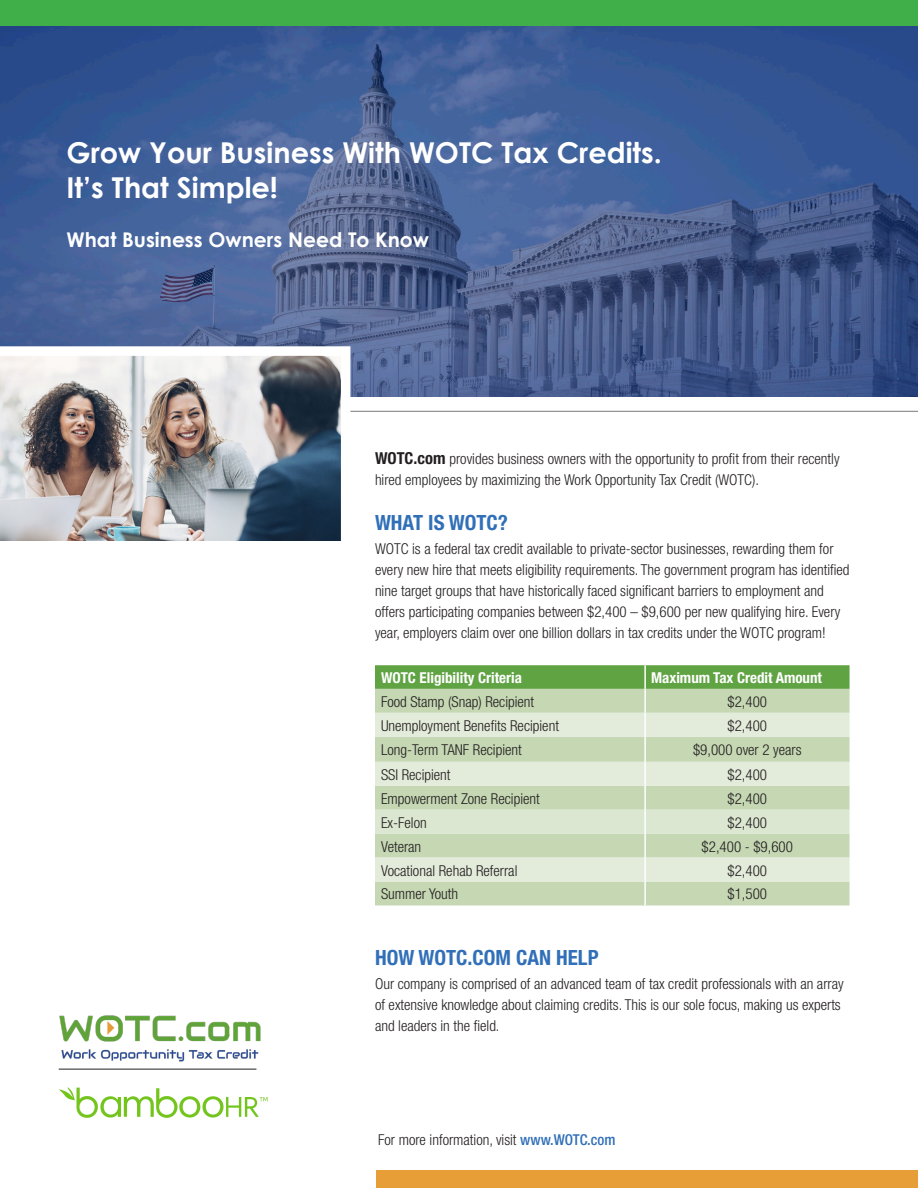
<style>
.page{position:relative;width:918px;height:1188px;background:#fff}
.page>*{position:absolute;margin:0;border:0;box-sizing:border-box;transform-origin:0 0}
.t1{font:700 28.8px "Century Gothic";color:#fff}
.t2{font:700 condensed 21px "Helvetica Neue";color:#3170b8}
.t3{font:700 20.25px "Century Gothic";color:#fff}
.SellSheet-Body{font:300 condensed 15px/21px "Helvetica Neue";color:#231f20}
.t4{font:700 condensed 15px "Helvetica Neue";color:#fff}
.s1{font-weight:700;font-size:16.5px}
.s2{font-weight:500;color:#3170b8}
</style>
<div class="page">
<hr style="left:0;top:411px;width:918px;height:1px;background:#76787b">
<img style="left:0;top:26px;width:918px;height:370px">
<svg style="left:375px;top:665px;width:475px;height:24px;background:#61a446"></svg>
<div style="left:375px;top:689px;width:475px;height:216px;background:#c5d7b3"></div>
<svg style="left:375px;top:713px;width:475px;height:169px;background:#d4e1c6"></svg>
<div style="left:375px;top:810px;width:475px;height:24px;background:#dbe7d0"></div>
<hr style="left:644px;top:665px;width:2px;height:24px;background:#fff">
<hr style="left:644px;top:689px;width:2px;height:24px;background:#fff">
<hr style="left:644px;top:713px;width:2px;height:24px;background:#fff">
<hr style="left:644px;top:737px;width:2px;height:25px;background:#fff">
<hr style="left:644px;top:762px;width:2px;height:24px;background:#fff">
<hr style="left:644px;top:786px;width:2px;height:24px;background:#fff">
<hr style="left:644px;top:810px;width:2px;height:24px;background:#fff">
<hr style="left:644px;top:834px;width:2px;height:24px;background:#fff">
<hr style="left:644px;top:858px;width:2px;height:24px;background:#fff">
<hr style="left:644px;top:882px;width:2px;height:23px;background:#fff">
<img style="left:0;top:346px;width:350px;height:195px">
<img style="left:58px;top:1015px;width:203px;height:55px">
<img style="left:59px;top:1087px;width:209px;height:31px">
<div style="left:0;top:0;width:918px;height:26px;background:#40ae49"></div>
<div style="left:377px;top:1171px;width:541px;height:17px;background:#e89e37"></div>
<hr style="left:59px;top:1069px;width:197px;height:1px;background:#231f20">
<p class="t1" style="left:67px;top:135px;width:597px">Grow Your Business With WOTC Tax Credits.</p>
<p class="t1" style="left:67px;top:169px;width:213px">It’s That Simple!</p>
<p class="t3" style="left:67px;top:227px;width:364px">What Business Owners Need To Know</p>
<p class="SellSheet-Body" style="left:375px;top:448px;width:466px"><span class="s1">WOTC.com</span> provides business owners with the opportunity to profit from their recently hired employees by maximizing the Work Opportunity Tax Credit (WOTC).</p>
<p class="t2" style="left:375px;top:510px;width:134px">WHAT IS WOTC?</p>
<p class="SellSheet-Body" style="left:375px;top:538px;width:476px">WOTC is a federal tax credit available to private-sector businesses, rewarding them for every new hire that meets eligibility requirements. The government program has identified nine target groups that have historically faced significant barriers to employment and offers participating companies between $2,400 – $9,600 per new qualifying hire. Every year, employers claim over one billion dollars in tax credits under the WOTC program!</p>
<p class="t4" style="left:381px;top:668px;width:142px">WOTC Eligibility Criteria</p>
<p class="t4" style="left:651px;top:668px;width:172px">Maximum Tax Credit Amount</p>
<p class="SellSheet-Body" style="left:381px;top:691px;width:155px">Food Stamp (Snap) Recipient</p>
<p class="SellSheet-Body" style="left:728px;top:691px;width:41px">$2,400</p>
<p class="SellSheet-Body" style="left:381px;top:715px;width:179px">Unemployment Benefits Recipient</p>
<p class="SellSheet-Body" style="left:728px;top:715px;width:41px">$2,400</p>
<p class="SellSheet-Body" style="left:381px;top:739px;width:142px">Long-Term TANF Recipient</p>
<p class="SellSheet-Body" style="left:693px;top:739px;width:110px">$9,000 over 2 years</p>
<p class="SellSheet-Body" style="left:381px;top:764px;width:71px">SSI Recipient</p>
<p class="SellSheet-Body" style="left:728px;top:764px;width:41px">$2,400</p>
<p class="SellSheet-Body" style="left:381px;top:788px;width:160px">Empowerment Zone Recipient</p>
<p class="SellSheet-Body" style="left:728px;top:788px;width:41px">$2,400</p>
<p class="SellSheet-Body" style="left:381px;top:812px;width:47px">Ex-Felon</p>
<p class="SellSheet-Body" style="left:728px;top:812px;width:41px">$2,400</p>
<p class="SellSheet-Body" style="left:381px;top:836px;width:42px">Veteran</p>
<p class="SellSheet-Body" style="left:702px;top:836px;width:93px">$2,400 - $9,600</p>
<p class="SellSheet-Body" style="left:381px;top:860px;width:138px">Vocational Rehab Referral</p>
<p class="SellSheet-Body" style="left:728px;top:860px;width:41px">$2,400</p>
<p class="SellSheet-Body" style="left:381px;top:884px;width:79px">Summer Youth</p>
<p class="SellSheet-Body" style="left:728px;top:884px;width:41px">$1,500</p>
<p class="t2" style="left:375px;top:945px;width:225px">HOW WOTC.COM CAN HELP</p>
<p class="SellSheet-Body" style="left:375px;top:974px;width:470px">Our company is comprised of an advanced team of tax credit professionals with an array of extensive knowledge about claiming credits. This is our sole focus, making us experts and leaders in the field.</p>
<p class="SellSheet-Body" style="left:378px;top:1129px;width:239px">For more information, visit <span class="s2">www.WOTC.com</span></p>
</div>
